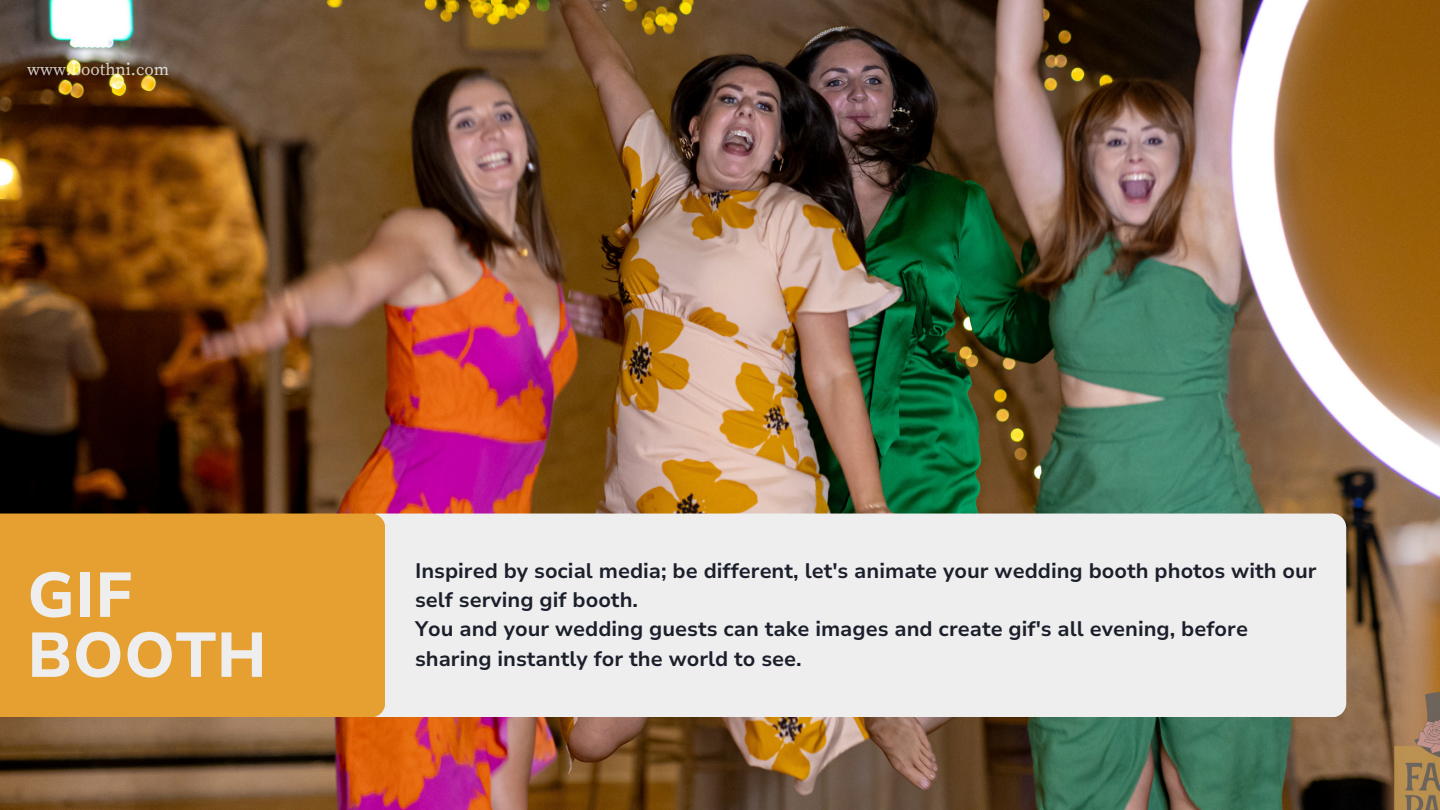
<style>
.page{position:relative;width:1440px;height:810px;background:#fff}
.page>*{position:absolute;margin:0;border:0;box-sizing:border-box;transform-origin:0 0}
.t1{font:800 63px/60px "Nunito Sans 10 pt";color:#eee}
.t2{font:700 21px/29.2px "Nunito Sans 10 pt";color:#1b1f2b}
.t3{font:17px "Source Serif Pro";color:#fff}
</style>
<div class="page">
<img style="left:0;top:0;width:1440px;height:810px">
<div style="left:364px;top:514px;width:982px;height:203px;background:#eee;border-radius:14px"></div>
<div style="left:0;top:514px;width:385px;height:203px;background:#e5a031"></div>
<p class="t3" style="left:27px;top:60px;width:143px">www.boothni.com</p>
<p class="t1" style="left:27px;top:566px;width:241px">GIF<br>BOOTH</p>
<p class="t2" style="left:415px;top:556px;width:903px">Inspired by social media; be different, let's animate your wedding booth photos with our self serving gif booth.</p>
<p class="t2" style="left:415px;top:615px;width:834px">You and your wedding guests can take images and create gif's all evening, before sharing instantly for the world to see.</p>
</div>
